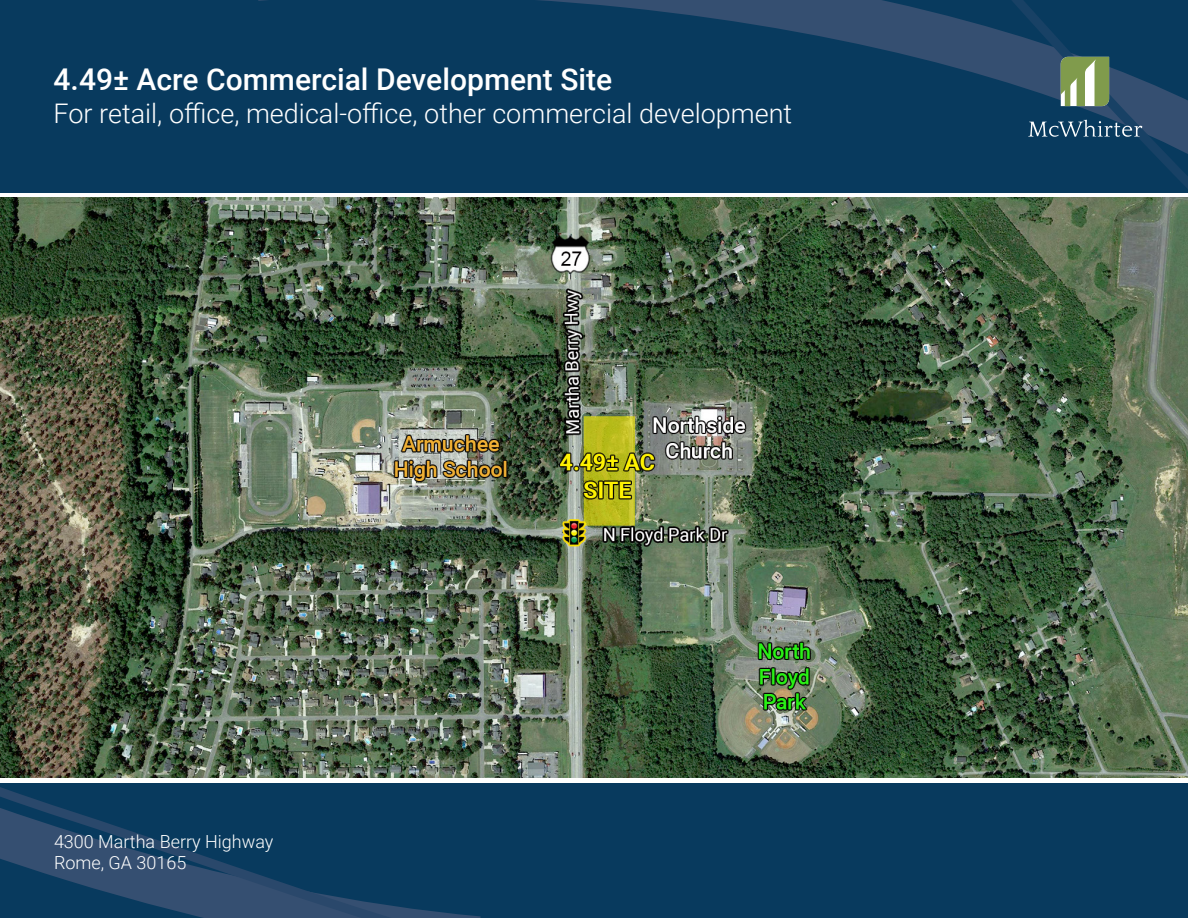
<style>
.page{position:relative;width:1188px;height:918px;background:#fff}
.page>*{position:absolute;margin:0;border:0;box-sizing:border-box;transform-origin:0 0}
.t1{font:54px "Minion Pro";color:#fff}
.t2{font:500 30px "Roboto";color:#fff}
.t3{font:300 27px "Roboto";color:#fff}
.t4{font:300 18px "Roboto";color:#fff}
</style>
<div class="page">
<div style="left:0;top:0;width:1188px;height:192px;background:#083a5e"></div>
<svg style="left:205px;top:0;width:780px;height:198px"></svg>
<img style="left:0;top:198px;width:1188px;height:579px">
<div style="left:0;top:783px;width:1188px;height:135px;background:#083a5e"></div>
<img style="left:0;top:769px;width:530px;height:9px">
<svg style="left:0;top:787px;width:481px;height:131px"></svg>
<svg style="left:985px;top:0;width:203px;height:212px"></svg>
<p class="t2" style="left:54px;top:59px;width:560px">4.49± Acre Commercial Development Site</p>
<p class="t3" style="left:54px;top:94px;width:740px">For retail, office, medical-office, other commercial development</p>
<p class="t1" style="left:53px;top:54px;width:396px">995 Roswell St NE</p>
<p class="t4" style="left:54px;top:829px;width:221px">4300 Martha Berry Highway</p>
<p class="t4" style="left:54px;top:850px;width:134px">Rome, GA 30165</p>
</div>
